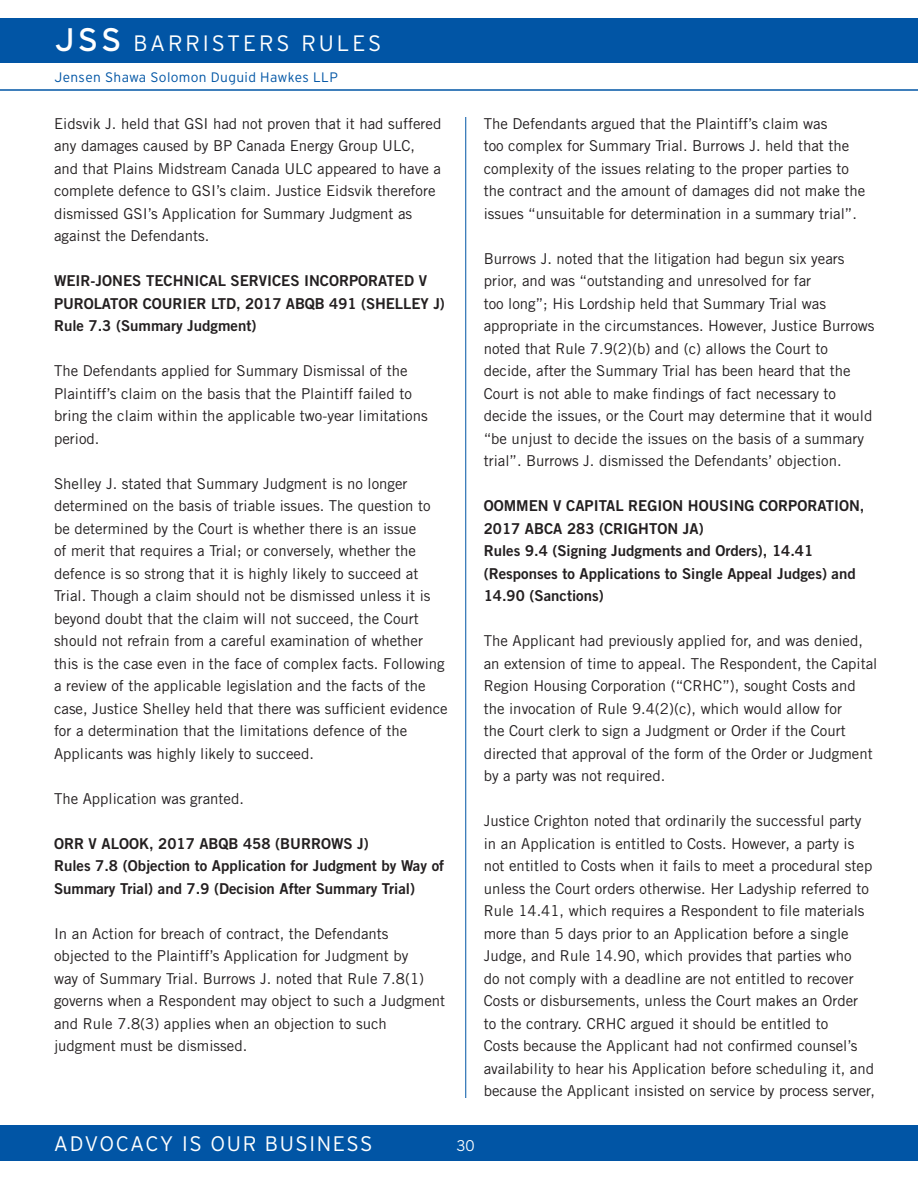
<style>
.page{position:relative;width:918px;height:1188px;background:#fff}
.page>*{position:absolute;margin:0;border:0;box-sizing:border-box;transform-origin:0 0}
.t1{font:300 22.2px "Interstate";letter-spacing:.13em;color:#fff}
.t2{font:300 21px "Interstate";letter-spacing:.075em;color:#fff}
.t3{font:15px/22.5px "Trade Gothic";color:#231f20}
.t4{font:15px/22.5px "Trade Gothic Bold Two";color:#231f20}
.t5{font:15px "Trade Gothic";color:#fff}
.t6{font:300 13.65px "Interstate";letter-spacing:.025em;color:#0155a5}
.s1{font-weight:400;font-size:32.55px}
</style>
<div class="page">
<div style="left:0;top:1125px;width:918px;height:36px;background:#0155a5"></div>
<hr style="left:0;top:89px;width:918px;height:2px;background:#0155a5">
<div style="left:0;top:18px;width:918px;height:44px;background:#0155a5"></div>
<hr style="left:465px;top:117px;width:1px;height:981px;background:#0155a5">
<h1 class="t1" style="left:55px;top:31px;width:328px"><span class="s1">JSS</span> BARRISTERS RULES</h1>
<p class="t6" style="left:55px;top:70px;width:285px">Jensen Shawa Solomon Duguid Hawkes LLP</p>
<p class="t3" style="left:54px;top:112px;width:389px">Eidsvik J. held that GSI had not proven that it had suffered any damages caused by BP Canada Energy Group ULC, and that Plains Midstream Canada ULC appeared to have a complete defence to GSI’s claim. Justice Eidsvik therefore dismissed GSI’s Application for Summary Judgment as against the Defendants.</p>
<p class="t4" style="left:54px;top:269px;width:392px">WEIR-JONES TECHNICAL SERVICES INCORPORATED V<br>PUROLATOR COURIER LTD, 2017 ABQB 491 (SHELLEY J)</p>
<p class="t4" style="left:54px;top:314px;width:204px">Rule 7.3 (Summary Judgment)</p>
<p class="t3" style="left:54px;top:359px;width:375px">The Defendants applied for Summary Dismissal of the Plaintiff’s claim on the basis that the Plaintiff failed to bring the claim within the applicable two-year limitations period.</p>
<p class="t3" style="left:54px;top:472px;width:395px">Shelley J. stated that Summary Judgment is no longer determined on the basis of triable issues. The question to be determined by the Court is whether there is an issue<br>of merit that requires a Trial; or conversely, whether the defence is so strong that it is highly likely to succeed at Trial. Though a claim should not be dismissed unless it is beyond doubt that the claim will not succeed, the Court should not refrain from a careful examination of whether this is the case even in the face of complex facts. Following a review of the applicable legislation and the facts of the case, Justice Shelley held that there was sufficient evidence for a determination that the limitations defence of the Applicants was highly likely to succeed.</p>
<p class="t3" style="left:54px;top:787px;width:192px">The Application was granted.</p>
<p class="t4" style="left:54px;top:832px;width:316px">ORR V ALOOK, 2017 ABQB 458 (BURROWS J)</p>
<p class="t4" style="left:54px;top:854px;width:392px">Rules 7.8 (Objection to Application for Judgment by Way of<br>Summary Trial) and 7.9 (Decision After Summary Trial)</p>
<p class="t3" style="left:54px;top:922px;width:393px">In an Action for breach of contract, the Defendants objected to the Plaintiff’s Application for Judgment by<br>way of Summary Trial. Burrows J. noted that Rule 7.8(1) governs when a Respondent may object to such a Judgment and Rule 7.8(3) applies when an objection to such judgment must be dismissed.</p>
<p class="t3" style="left:484px;top:112px;width:383px">The Defendants argued that the Plaintiff’s claim was<br>too complex for Summary Trial. Burrows J. held that the complexity of the issues relating to the proper parties to the contract and the amount of damages did not make the issues “unsuitable for determination in a summary trial”.</p>
<p class="t3" style="left:484px;top:247px;width:392px">Burrows J. noted that the litigation had begun six years prior, and was “outstanding and unresolved for far<br>too long”; His Lordship held that Summary Trial was appropriate in the circumstances. However, Justice Burrows noted that Rule 7.9(2)(b) and (c) allows the Court to decide, after the Summary Trial has been heard that the Court is not able to make findings of fact necessary to decide the issues, or the Court may determine that it would “be unjust to decide the issues on the basis of a summary trial”. Burrows J. dismissed the Defendants’ objection.</p>
<p class="t4" style="left:484px;top:494px;width:382px">OOMMEN V CAPITAL REGION HOUSING CORPORATION,<br>2017 ABCA 283 (CRIGHTON JA)</p>
<p class="t4" style="left:484px;top:539px;width:374px">Rules 9.4 (Signing Judgments and Orders), 14.41 (Responses to Applications to Single Appeal Judges) and<br>14.90 (Sanctions)</p>
<p class="t3" style="left:484px;top:629px;width:395px">The Applicant had previously applied for, and was denied, an extension of time to appeal. The Respondent, the Capital Region Housing Corporation (“CRHC”), sought Costs and the invocation of Rule 9.4(2)(c), which would allow for<br>the Court clerk to sign a Judgment or Order if the Court directed that approval of the form of the Order or Judgment by a party was not required.</p>
<p class="t3" style="left:484px;top:809px;width:393px">Justice Crighton noted that ordinarily the successful party in an Application is entitled to Costs. However, a party is not entitled to Costs when it fails to meet a procedural step unless the Court orders otherwise. Her Ladyship referred to Rule 14.41, which requires a Respondent to file materials more than 5 days prior to an Application before a single Judge, and Rule 14.90, which provides that parties who<br>do not comply with a deadline are not entitled to recover Costs or disbursements, unless the Court makes an Order<br>to the contrary. CRHC argued it should be entitled to<br>Costs because the Applicant had not confirmed counsel’s availability to hear his Application before scheduling it, and because the Applicant insisted on service by process server,</p>
<h2 class="t2" style="left:54px;top:1132px;width:320px">ADVOCACY IS OUR BUSINESS</h2>
<p class="t5" style="left:456px;top:1137px;width:20px">30</p>
</div>
